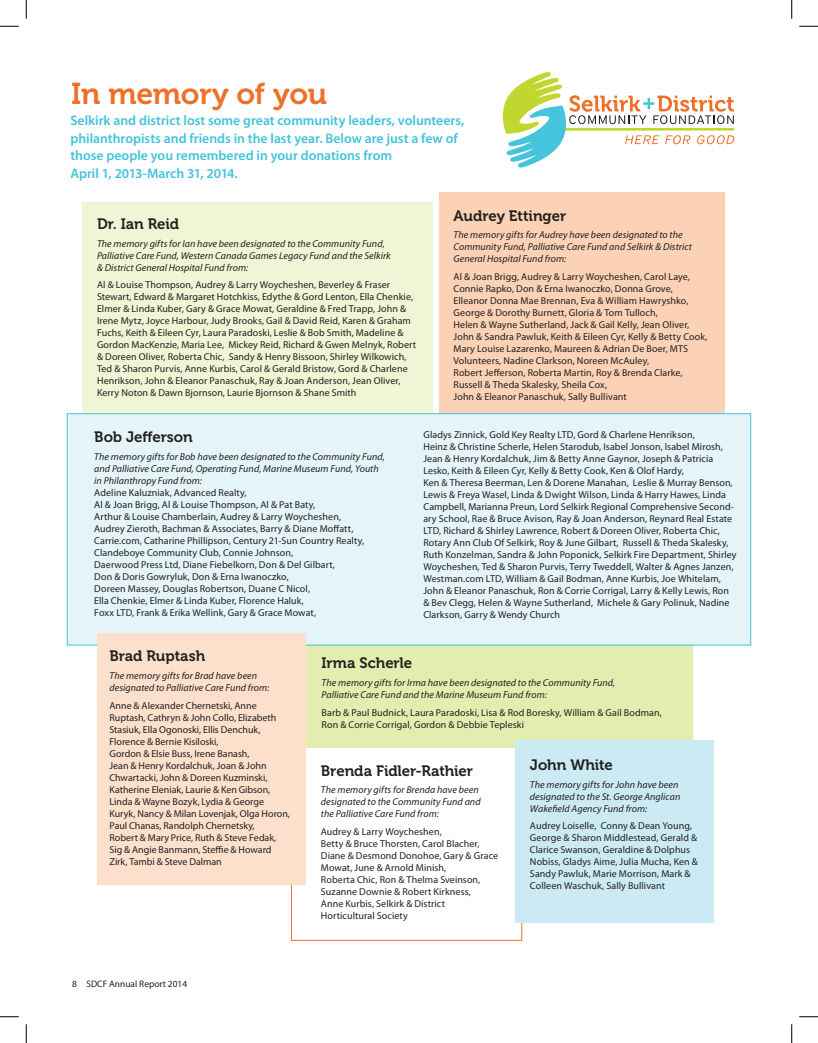
<style>
.page{position:relative;width:818px;height:1043px;background:#fff}
.page>*{position:absolute;margin:0;border:0;box-sizing:border-box;transform-origin:0 0}
.t1{font:30px "Museo 700";color:#ef7028}
.t2{font:15px "Museo 700";letter-spacing:-.005em;color:#231f20}
.t3{font:600 13.75px/17.5px "Myriad Pro";color:#43c3db}
.t4{font:10px/12px "Myriad Pro";letter-spacing:.005em;color:#231f20}
.t5{font:italic 10px/12px "Myriad Pro";letter-spacing:.005em;color:#231f20}
.t6{font:9.38px "Myriad Pro";color:#231f20}
</style>
<div class="page">
<div style="left:305px;top:639px;width:387px;height:109px;background:#e4edb0"></div>
<div style="left:83px;top:202px;width:349px;height:250px;background:#f0f5d5"></div>
<div style="left:439px;top:192px;width:285px;height:222px;background:#fbd2b5"></div>
<div style="left:67px;top:413px;width:684px;height:232px;background:#e4f4f8;border:1px solid #43c3db"></div>
<div style="left:97px;top:633px;width:208px;height:252px;background:#fce0cc"></div>
<svg style="left:502px;top:72px;width:232px;height:96px"></svg>
<div style="left:515px;top:740px;width:198px;height:182px;background:#cbeaf3"></div>
<svg style="left:0;top:25px;width:19px;height:2px"></svg>
<svg style="left:799px;top:25px;width:19px;height:2px"></svg>
<svg style="left:0;top:1016px;width:19px;height:1px"></svg>
<svg style="left:799px;top:1016px;width:19px;height:1px"></svg>
<svg style="left:25px;top:0;width:2px;height:19px"></svg>
<svg style="left:25px;top:1024px;width:2px;height:18px"></svg>
<svg style="left:791px;top:0;width:1px;height:19px"></svg>
<svg style="left:791px;top:1024px;width:1px;height:18px"></svg>
<h1 class="t1" style="left:71px;top:77px;width:257px">In memory of you</h1>
<h3 class="t3" style="left:70px;top:112px;width:395px">Selkirk and district lost some great community leaders, volunteers, philanthropists and friends in the last year. Below are just a few of those people you remembered in your donations from<br>April 1, 2013‑March 31, 2014.</h3>
<h2 class="t2" style="left:97px;top:215px;width:84px">Dr. Ian Reid</h2>
<p class="t5" style="left:97px;top:237px;width:295px">The memory gifts for Ian have been designated to the Community Fund,<br>Palliative Care Fund, Western Canada Games Legacy Fund and the Selkirk &amp; District General Hospital Fund from:</p>
<p class="t4" style="left:97px;top:279px;width:321px">Al &amp; Louise Thompson, Audrey &amp; Larry Woycheshen, Beverley &amp; Fraser Stewart, Edward &amp; Margaret Hotchkiss, Edythe &amp; Gord Lenton, Ella Chenkie, Elmer &amp; Linda Kuber, Gary &amp; Grace Mowat, Geraldine &amp; Fred Trapp, John &amp; Irene Mytz, Joyce Harbour, Judy Brooks, Gail &amp; David Reid, Karen &amp; Graham Fuchs, Keith &amp; Eileen Cyr, Laura Paradoski, Leslie &amp; Bob Smith, Madeline &amp; Gordon MacKenzie, Maria Lee, Mickey Reid, Richard &amp; Gwen Melnyk, Robert &amp; Doreen Oliver, Roberta Chic, Sandy &amp; Henry Bissoon, Shirley Wilkowich, Ted &amp; Sharon Purvis, Anne Kurbis, Carol &amp; Gerald Bristow, Gord &amp; Charlene Henrikson, John &amp; Eleanor Panaschuk, Ray &amp; Joan Anderson, Jean Oliver, Kerry Noton &amp; Dawn Bjornson, Laurie Bjornson &amp; Shane Smith</p>
<h2 class="t2" style="left:453px;top:207px;width:114px">Audrey Ettinger</h2>
<p class="t5" style="left:453px;top:229px;width:240px">The memory gifts for Audrey have been designated to the<br>Community Fund, Palliative Care Fund and Selkirk &amp; District<br>General Hospital Fund from:</p>
<p class="t4" style="left:453px;top:270px;width:255px">Al &amp; Joan Brigg, Audrey &amp; Larry Woycheshen, Carol Laye, Connie Rapko, Don &amp; Erna Iwanoczko, Donna Grove, Elleanor Donna Mae Brennan, Eva &amp; William Hawryshko, George &amp; Dorothy Burnett, Gloria &amp; Tom Tulloch,<br>Helen &amp; Wayne Sutherland, Jack &amp; Gail Kelly, Jean Oliver, John &amp; Sandra Pawluk, Keith &amp; Eileen Cyr, Kelly &amp; Betty Cook, Mary Louise Lazarenko, Maureen &amp; Adrian De Boer, MTS Volunteers, Nadine Clarkson, Noreen McAuley,<br>Robert Jefferson, Roberta Martin, Roy &amp; Brenda Clarke, Russell &amp; Theda Skalesky, Sheila Cox,<br>John &amp; Eleanor Panaschuk, Sally Bullivant</p>
<h2 class="t2" style="left:94px;top:428px;width:100px">Bob Jefferson</h2>
<p class="t5" style="left:94px;top:450px;width:292px">The memory gifts for Bob have been designated to the Community Fund, and Palliative Care Fund, Operating Fund, Marine Museum Fund, Youth in Philanthropy Fund from:</p>
<p class="t4" style="left:94px;top:486px;width:271px">Adeline Kaluzniak, Advanced Realty,<br>Al &amp; Joan Brigg, Al &amp; Louise Thompson, Al &amp; Pat Baty,<br>Arthur &amp; Louise Chamberlain, Audrey &amp; Larry Woycheshen, Audrey Zieroth, Bachman &amp; Associates, Barry &amp; Diane Moffatt, Carrie.com, Catharine Phillipson, Century 21-Sun Country Realty, Clandeboye Community Club, Connie Johnson,<br>Daerwood Press Ltd, Diane Fiebelkorn, Don &amp; Del Gilbart,<br>Don &amp; Doris Gowryluk, Don &amp; Erna Iwanoczko,<br>Doreen Massey, Douglas Robertson, Duane C Nicol,<br>Ella Chenkie, Elmer &amp; Linda Kuber, Florence Haluk,<br>Foxx LTD, Frank &amp; Erika Wellink, Gary &amp; Grace Mowat,</p>
<p class="t4" style="left:423px;top:429px;width:315px">Gladys Zinnick, Gold Key Realty LTD, Gord &amp; Charlene Henrikson,<br>Heinz &amp; Christine Scherle, Helen Starodub, Isabel Jonson, Isabel Mirosh, Jean &amp; Henry Kordalchuk, Jim &amp; Betty Anne Gaynor, Joseph &amp; Patricia Lesko, Keith &amp; Eileen Cyr, Kelly &amp; Betty Cook, Ken &amp; Olof Hardy,<br>Ken &amp; Theresa Beerman, Len &amp; Dorene Manahan, Leslie &amp; Murray Benson, Lewis &amp; Freya Wasel, Linda &amp; Dwight Wilson, Linda &amp; Harry Hawes, Linda Campbell, Marianna Preun, Lord Selkirk Regional Comprehensive Second&shy;ary School, Rae &amp; Bruce Avison, Ray &amp; Joan Anderson, Reynard Real Estate LTD, Richard &amp; Shirley Lawrence, Robert &amp; Doreen Oliver, Roberta Chic, Rotary Ann Club Of Selkirk, Roy &amp; June Gilbart, Russell &amp; Theda Skalesky, Ruth Konzelman, Sandra &amp; John Poponick, Selkirk Fire Department, Shirley Woycheshen, Ted &amp; Sharon Purvis, Terry Tweddell, Walter &amp; Agnes Janzen, Westman.com LTD, William &amp; Gail Bodman, Anne Kurbis, Joe Whitelam, John &amp; Eleanor Panaschuk, Ron &amp; Corrie Corrigal, Larry &amp; Kelly Lewis, Ron &amp; Bev Clegg, Helen &amp; Wayne Sutherland, Michele &amp; Gary Polinuk, Nadine Clarkson, Garry &amp; Wendy Church</p>
<h2 class="t2" style="left:109px;top:648px;width:97px">Brad Ruptash</h2>
<p class="t5" style="left:109px;top:669px;width:161px">The memory gifts for Brad have been designated to Palliative Care Fund from:</p>
<p class="t4" style="left:109px;top:699px;width:182px">Anne &amp; Alexander Chernetski, Anne Ruptash, Cathryn &amp; John Collo, Elizabeth Stasiuk, Ella Ogonoski, Ellis Denchuk, Florence &amp; Bernie Kisiloski,<br>Gordon &amp; Elsie Buss, Irene Banash,<br>Jean &amp; Henry Kordalchuk, Joan &amp; John Chwartacki, John &amp; Doreen Kuzminski, Katherine Eleniak, Laurie &amp; Ken Gibson, Linda &amp; Wayne Bozyk, Lydia &amp; George Kuryk, Nancy &amp; Milan Lovenjak, Olga Horon, Paul Chanas, Randolph Chernetsky,<br>Robert &amp; Mary Price, Ruth &amp; Steve Fedak, Sig &amp; Angie Banmann, Steffie &amp; Howard Zirk, Tambi &amp; Steve Dalman</p>
<p class="t6" style="left:72px;top:977px;width:116px">8 SDCF Annual Report 2014</p>
<h2 class="t2" style="left:321px;top:655px;width:92px">Irma Scherle</h2>
<p class="t5" style="left:321px;top:676px;width:295px">The memory gifts for Irma have been designated to the Community Fund,<br>Palliative Care Fund and the Marine Museum Fund from:</p>
<p class="t4" style="left:321px;top:706px;width:341px">Barb &amp; Paul Budnick, Laura Paradoski, Lisa &amp; Rod Boresky, William &amp; Gail Bodman,<br>Ron &amp; Corrie Corrigal, Gordon &amp; Debbie Tepleski</p>
<h2 class="t2" style="left:321px;top:762px;width:153px">Brenda Fidler-Rathier</h2>
<p class="t5" style="left:321px;top:784px;width:161px">The memory gifts for Brenda have been designated to the Community Fund and the Palliative Care Fund from:</p>
<p class="t4" style="left:321px;top:825px;width:179px">Audrey &amp; Larry Woycheshen,<br>Betty &amp; Bruce Thorsten, Carol Blacher,<br>Diane &amp; Desmond Donohoe, Gary &amp; Grace<br>Mowat, June &amp; Arnold Minish,<br>Roberta Chic, Ron &amp; Thelma Sveinson,<br>Suzanne Downie &amp; Robert Kirkness,<br>Anne Kurbis, Selkirk &amp; District<br>Horticultural Society</p>
<h2 class="t2" style="left:530px;top:756px;width:84px">John White</h2>
<p class="t5" style="left:530px;top:778px;width:152px">The memory gifts for John have been designated to the St. George Anglican<br>Wakefield Agency Fund from:</p>
<p class="t4" style="left:530px;top:820px;width:169px">Audrey Loiselle, Conny &amp; Dean Young, George &amp; Sharon Middlestead, Gerald &amp; Clarice Swanson, Geraldine &amp; Dolphus Nobiss, Gladys Aime, Julia Mucha, Ken &amp; Sandy Pawluk, Marie Morrison, Mark &amp; Colleen Waschuk, Sally Bullivant</p>
</div>
